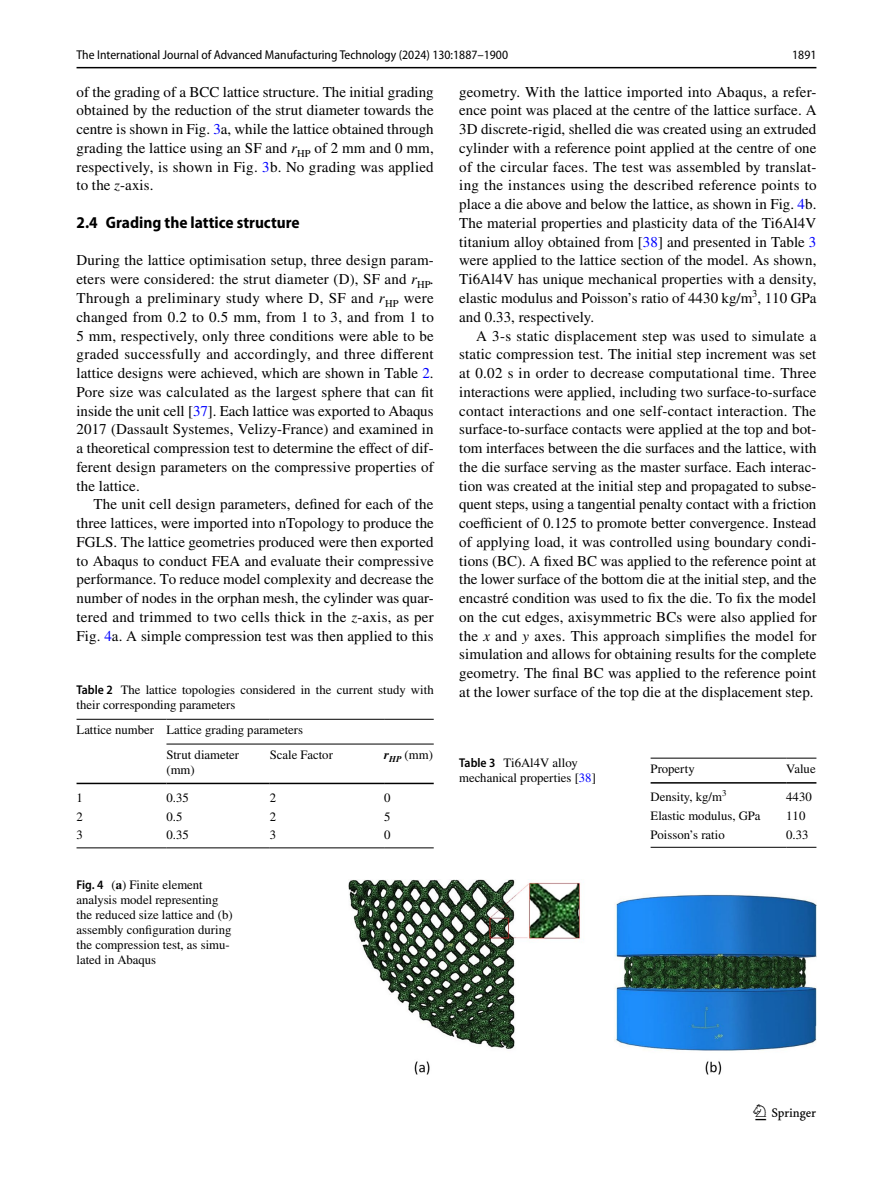
<style>
.page{position:relative;width:893px;height:1187px;background:#fff}
.page>*{position:absolute;margin:0;border:0;box-sizing:border-box;transform-origin:0 0}
.t1{font:22.5px "Springnew Regular 3";color:#000}
.t2{font:700 semi-condensed 16.5px "Myriad Pro";color:#000}
.t3{font:15px/18.8px "STIX";letter-spacing:.005em;color:#000;text-align:justify}
.t4{font:12.75px/15px "STIX";color:#000}
.t5{font:semi-condensed 12.75px "Myriad Pro";color:#000}
.s1{color:#00f}
.s2{font-style:italic}
.s3{font-family:"Myriad Pro";font-weight:600;font-stretch:semi-condensed}
.s4{font-weight:700;font-style:italic}
.s5{font-weight:700}
</style>
<div class="page">
<hr style="left:77px;top:67px;width:739px;height:1px;background:#000">
<hr style="left:77px;top:718px;width:89px;height:1px;background:#000">
<hr style="left:77px;top:782px;width:89px;height:2px;background:#000">
<hr style="left:166px;top:718px;width:104px;height:1px;background:#000">
<hr style="left:270px;top:718px;width:114px;height:1px;background:#000">
<hr style="left:384px;top:718px;width:50px;height:1px;background:#000">
<hr style="left:166px;top:782px;width:104px;height:2px;background:#000">
<hr style="left:270px;top:782px;width:114px;height:2px;background:#000">
<hr style="left:384px;top:782px;width:50px;height:2px;background:#000">
<hr style="left:77px;top:847px;width:89px;height:1px;background:#000">
<hr style="left:166px;top:847px;width:104px;height:1px;background:#000">
<hr style="left:270px;top:847px;width:114px;height:1px;background:#000">
<hr style="left:384px;top:847px;width:50px;height:1px;background:#000">
<hr style="left:166px;top:743px;width:268px;height:1px;background:#000">
<img style="left:349px;top:879px;width:467px;height:194px">
<hr style="left:651px;top:757px;width:135px;height:1px;background:#000">
<hr style="left:651px;top:782px;width:135px;height:1px;background:#000">
<hr style="left:786px;top:757px;width:30px;height:1px;background:#000">
<hr style="left:786px;top:782px;width:30px;height:1px;background:#000">
<hr style="left:651px;top:846px;width:135px;height:1px;background:#000">
<hr style="left:786px;top:846px;width:30px;height:1px;background:#000">
<p class="t5" style="left:77px;top:48px;width:433px">The International Journal of Advanced Manufacturing Technology (2024) 130:1887–1900</p>
<p class="t5" style="left:792px;top:48px;width:26px">1891</p>
<p class="t3" style="left:77px;top:83px;width:359px">of the grading of a BCC lattice structure. The initial grading obtained by the reduction of the strut diameter towards the centre is shown in Fig. <span class="s1">3</span>a, while the lattice obtained through grading the lattice using an SF and <span class="s2">r</span><sub>HP</sub> of 2 mm and 0 mm, respectively, is shown in Fig. <span class="s1">3</span>b. No grading was applied to the <span class="s2">z</span>-axis.</p>
<p class="t2" style="left:77px;top:213px;width:225px">2.4 Grading the lattice structure</p>
<p class="t3" style="left:77px;top:252px;width:359px">During the lattice optimisation setup, three design param&shy;eters were considered: the strut diameter (D), SF and <span class="s2">r</span><sub>HP</sub>.<br>Through a preliminary study where D, SF and <span class="s2">r</span><sub>HP</sub> were changed from 0.2 to 0.5 mm, from 1 to 3, and from 1 to 5 mm, respectively, only three conditions were able to be graded successfully and accordingly, and three different lattice designs were achieved, which are shown in Table <span class="s1">2</span>.<br>Pore size was calculated as the largest sphere that can fit inside the unit cell [<span class="s1">37</span>]. Each lattice was exported to Abaqus 2017 (Dassault Systemes, Velizy-France) and examined in a theoretical compression test to determine the effect of dif&shy;ferent design parameters on the compressive properties of the lattice.</p>
<p class="t3" style="left:77px;top:496px;width:359px;text-indent:17px">The unit cell design parameters, defined for each of the three lattices, were imported into nTopology to produce the FGLS. The lattice geometries produced were then exported to Abaqus to conduct FEA and evaluate their compressive performance. To reduce model complexity and decrease the number of nodes in the orphan mesh, the cylinder was quar&shy;tered and trimmed to two cells thick in the <span class="s2">z</span>-axis, as per Fig. <span class="s1">4</span>a. A simple compression test was then applied to this</p>
<p class="t4" style="left:77px;top:682px;width:359px"><span class="s3">Table 2</span> The lattice topologies considered in the current study with their corresponding parameters</p>
<p class="t4" style="left:166px;top:718px;width:138px;line-height:24.5px;text-indent:-90px">Lattice number Lattice grading parameters<br>Strut diameter</p>
<p class="t4" style="left:166px;top:762px;width:30px">(mm)</p>
<p class="t4" style="left:270px;top:747px;width:65px">Scale Factor</p>
<p class="t4" style="left:384px;top:747px;width:50px"><span class="s4">r</span><sub>HP</sub> (mm)</p>
<p class="t4" style="left:77px;top:790px;width:8px">1</p>
<p class="t4" style="left:167px;top:790px;width:24px">0.35</p>
<p class="t4" style="left:270px;top:790px;width:8px">2</p>
<p class="t4" style="left:384px;top:790px;width:8px">0</p>
<p class="t4" style="left:77px;top:809px;width:8px">2</p>
<p class="t4" style="left:167px;top:809px;width:17px">0.5</p>
<p class="t4" style="left:270px;top:809px;width:8px">2</p>
<p class="t4" style="left:384px;top:809px;width:8px">5</p>
<p class="t4" style="left:77px;top:828px;width:8px">3</p>
<p class="t4" style="left:167px;top:828px;width:24px">0.35</p>
<p class="t4" style="left:270px;top:828px;width:8px">3</p>
<p class="t4" style="left:384px;top:828px;width:8px">0</p>
<p class="t4" style="left:76px;top:877px;width:158px"><span class="s3">Fig. 4</span> (<span class="s5">a</span>) Finite element analysis model representing the reduced size lattice and (b) assembly configuration during the compression test, as simu&shy;lated in Abaqus</p>
<p class="t3" style="left:459px;top:83px;width:359px">geometry. With the lattice imported into Abaqus, a refer&shy;ence point was placed at the centre of the lattice surface. A 3D discrete-rigid, shelled die was created using an extruded cylinder with a reference point applied at the centre of one of the circular faces. The test was assembled by translat&shy;ing the instances using the described reference points to place a die above and below the lattice, as shown in Fig. <span class="s1">4</span>b.<br>The material properties and plasticity data of the Ti6Al4V titanium alloy obtained from [<span class="s1">38</span>] and presented in Table <span class="s1">3 </span>were applied to the lattice section of the model. As shown, Ti6Al4V has unique mechanical properties with a density, elastic modulus and Poisson’s ratio of 4430 kg/m<sup>3</sup>, 110 GPa and 0.33, respectively.</p>
<p class="t3" style="left:459px;top:327px;width:359px;text-indent:17px">A 3-s static displacement step was used to simulate a static compression test. The initial step increment was set at 0.02 s in order to decrease computational time. Three interactions were applied, including two surface-to-surface contact interactions and one self-contact interaction. The surface-to-surface contacts were applied at the top and bot&shy;tom interfaces between the die surfaces and the lattice, with the die surface serving as the master surface. Each interac&shy;tion was created at the initial step and propagated to subse&shy;quent steps, using a tangential penalty contact with a friction coefficient of 0.125 to promote better convergence. Instead of applying load, it was controlled using boundary condi&shy;tions (BC). A fixed BC was applied to the reference point at the lower surface of the bottom die at the initial step, and the encastré condition was used to fix the die. To fix the model on the cut edges, axisymmetric BCs were also applied for the <span class="s2">x</span> and <span class="s2">y</span> axes. This approach simplifies the model for simulation and allows for obtaining results for the complete geometry. The final BC was applied to the reference point at the lower surface of the top die at the displacement step.</p>
<p class="t4" style="left:459px;top:756px;width:138px"><span class="s3">Table 3</span> Ti6Al4V alloy mechanical properties [<span class="s1">38</span>]</p>
<p class="t4" style="left:651px;top:762px;width:46px">Property</p>
<p class="t4" style="left:786px;top:762px;width:31px">Value</p>
<p class="t4" style="left:651px;top:790px;width:77px">Density, kg/m<sup>3</sup></p>
<p class="t4" style="left:786px;top:790px;width:27px">4430</p>
<p class="t4" style="left:651px;top:809px;width:111px">Elastic modulus, GPa</p>
<p class="t4" style="left:786px;top:809px;width:21px">110</p>
<p class="t4" style="left:651px;top:827px;width:76px">Poisson’s ratio</p>
<p class="t4" style="left:786px;top:827px;width:24px">0.33</p>
<h1 class="t1" style="left:755px;top:1104px;width:62px">1 3</h1>
</div>
